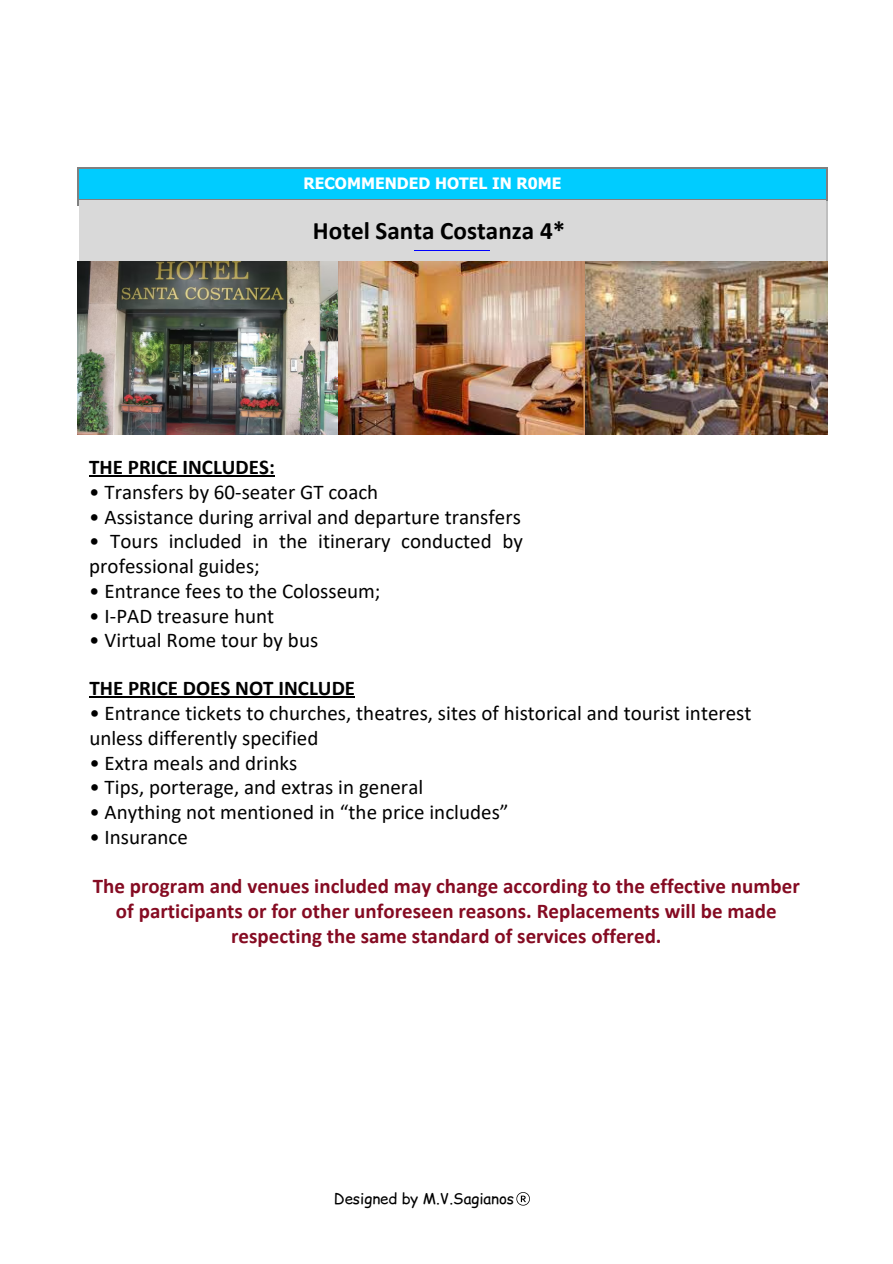
<style>
.page{position:relative;width:893px;height:1264px;background:#fff}
.page>*{position:absolute;margin:0;border:0;box-sizing:border-box;transform-origin:0 0}
.t1{font:700 25.2px "Calibri";color:#000}
.t2{font:21px/24.8px "Calibri";color:#000}
.t3{font:700 21px/24.8px "Calibri";color:#850b22;text-align:center}
.t4{font:700 21px "Calibri";color:#000}
.t5{font:700 15.6px "Tahoma";letter-spacing:.005em;color:#fff}
.t6{font:15px "Comic Relief";color:#000}
</style>
<div class="page">
<div style="left:79px;top:169px;width:747px;height:30px;background:#0cf"></div>
<hr style="left:79px;top:168px;width:747px;height:1px;background:#808080">
<hr style="left:77px;top:169px;width:2px;height:30px;background:#808080">
<hr style="left:826px;top:169px;width:1px;height:30px;background:#808080">
<div style="left:79px;top:201px;width:747px;height:60px;background:#d9d9d9"></div>
<hr style="left:414px;top:249px;width:76px;height:1px;background:#00f">
<hr style="left:826px;top:206px;width:1px;height:49px;background:#bfbfbf">
<svg style="left:77px;top:199px;width:2px;height:7px"></svg>
<hr style="left:79px;top:199px;width:747px;height:2px;background:#808080">
<svg style="left:826px;top:199px;width:2px;height:7px"></svg>
<img style="left:78px;top:261px;width:749px;height:173px">
<hr style="left:89px;top:475px;width:186px;height:1px;background:#000">
<hr style="left:89px;top:696px;width:266px;height:1px;background:#000">
<svg style="left:516px;top:1192px;width:14px;height:13px"></svg>
<p class="t5" style="left:303px;top:173px;width:260px">RECOMMENDED HOTEL IN R0ME</p>
<p class="t1" style="left:313px;top:220px;width:254px">Hotel Santa Costanza 4*</p>
<p class="t4" style="left:89px;top:458px;width:187px">THE PRICE INCLUDES:</p>
<p class="t2" style="left:89px;top:481px;width:290px">• Transfers by 60-seater GT coach</p>
<p class="t2" style="left:89px;top:506px;width:433px">• Assistance during arrival and departure transfers</p>
<p class="t2" style="left:89px;top:531px;width:435px">• Tours included in the itinerary conducted by professional guides;</p>
<p class="t2" style="left:89px;top:580px;width:293px">• Entrance fees to the Colosseum;</p>
<p class="t2" style="left:89px;top:605px;width:186px">• I-PAD treasure hunt</p>
<p class="t2" style="left:89px;top:629px;width:230px">• Virtual Rome tour by bus</p>
<p class="t4" style="left:89px;top:679px;width:267px">THE PRICE DOES NOT INCLUDE</p>
<p class="t2" style="left:89px;top:702px;width:663px">• Entrance tickets to churches, theatres, sites of historical and tourist interest unless differently specified</p>
<p class="t2" style="left:89px;top:752px;width:209px">• Extra meals and drinks</p>
<p class="t2" style="left:89px;top:776px;width:335px">• Tips, porterage, and extras in general</p>
<p class="t2" style="left:89px;top:801px;width:421px">• Anything not mentioned in “the price includes”</p>
<p class="t2" style="left:89px;top:826px;width:100px">• Insurance</p>
<p class="t3" style="left:93px;top:875px;width:708px">The program and venues included may change according to the effective number of participants or for other unforeseen reasons. Replacements will be made respecting the same standard of services offered.</p>
<p class="t6" style="left:334px;top:1187px;width:182px">Designed by M.V.Sagianos</p>
</div>
